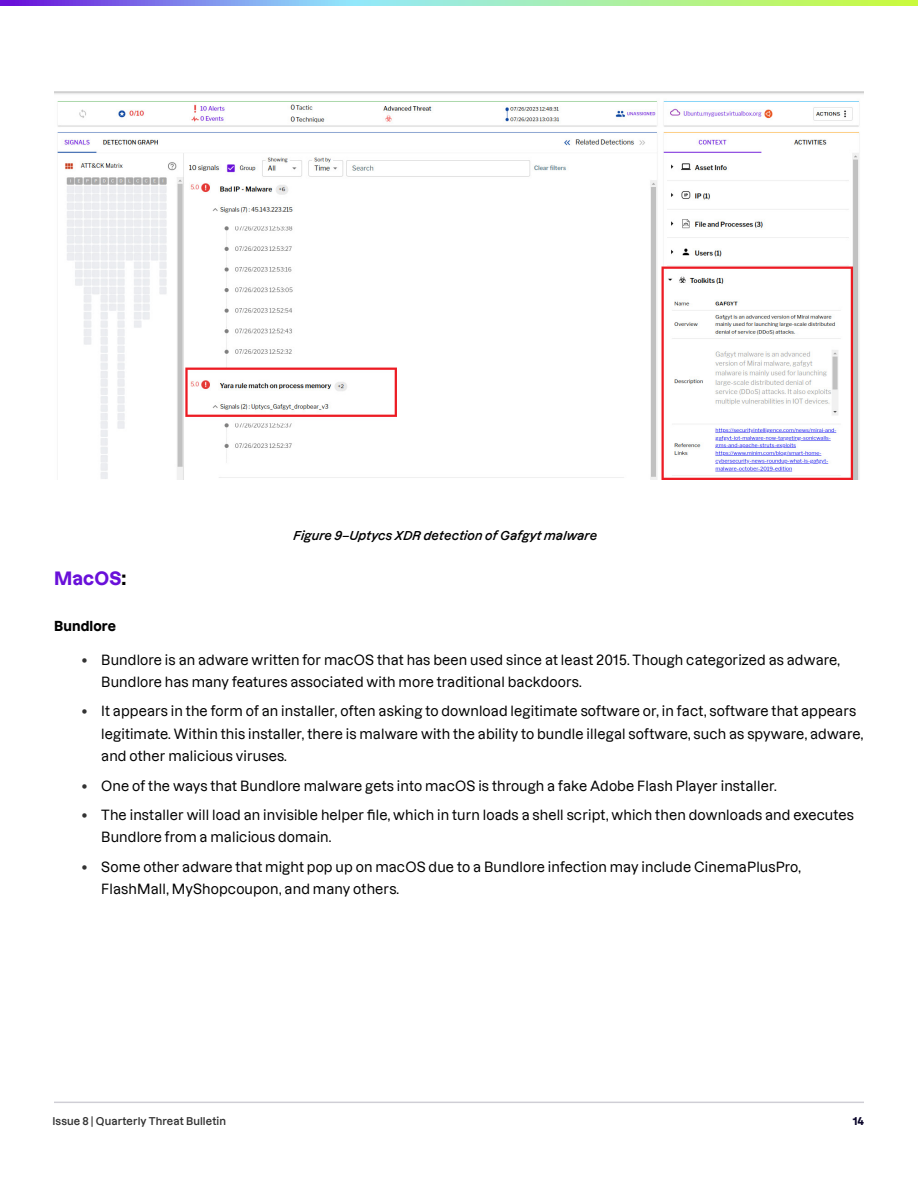
<style>
.page{position:relative;width:918px;height:1188px;background:#fff}
.page>*{position:absolute;margin:0;border:0;box-sizing:border-box;transform-origin:0 0}
.t1{font:700 18px "Dazzed";letter-spacing:.01em;color:#6910d9}
.t2{font:500 13.5px/22.5px "Dazzed";letter-spacing:.01em;color:#000}
.t3{font:700 13.5px "Dazzed";letter-spacing:.01em;color:#000}
.t4{font:italic 600 12px "Dazzed";letter-spacing:.01em;color:#000}
.t5{font:600 10.5px "Dazzed";letter-spacing:.01em;color:#333}
.t6{font:700 10.5px "Dazzed";color:#0b062b}
.s1{color:#000}
.s2{color:#333}
</style>
<div class="page">
<svg style="left:0;top:0;width:918px;height:5px;background:#9bc4b9"></svg>
<hr style="left:54px;top:1102px;width:810px;height:1px;background:#0b062b">
<img style="left:54px;top:92px;width:810px;height:388px">
<p class="t4" style="left:294px;top:526px;width:305px">Figure 9–Uptycs XDR detection of Gafgyt malware</p>
<h1 class="t1" style="left:54px;top:563px;width:74px">MacOS<span class="s1">:</span></h1>
<p class="t3" style="left:54px;top:615px;width:64px">Bundlore</p>
<p class="t2" style="left:101px;top:647px;width:740px;text-indent:-20px"><span class="s2">•</span> Bundlore is an adware written for macOS that has been used since at least 2015. Though categorized as adware,<br>Bundlore has many features associated with more traditional backdoors.</p>
<p class="t2" style="left:101px;top:699px;width:764px;text-indent:-20px"><span class="s2">•</span> It appears in the form of an installer, often asking to download legitimate software or, in fact, software that appears legitimate. Within this installer, there is malware with the ability to bundle illegal software, such as spyware, adware, and other malicious viruses.</p>
<p class="t2" style="left:81px;top:773px;width:697px"><span class="s2">•</span> One of the ways that Bundlore malware gets into macOS is through a fake Adobe Flash Player installer.</p>
<p class="t2" style="left:101px;top:802px;width:754px;text-indent:-20px"><span class="s2">•</span> The installer will load an invisible helper file, which in turn loads a shell script, which then downloads and executes<br>Bundlore from a malicious domain.</p>
<p class="t2" style="left:101px;top:854px;width:701px;text-indent:-20px"><span class="s2">•</span> Some other adware that might pop up on macOS due to a Bundlore infection may include CinemaPlusPro,<br>FlashMall, MyShopcoupon, and many others.</p>
<p class="t5" style="left:52px;top:1112px;width:175px">Issue 8 | Quarterly Threat Bulletin</p>
<p class="t6" style="left:853px;top:1112px;width:13px">14</p>
</div>
